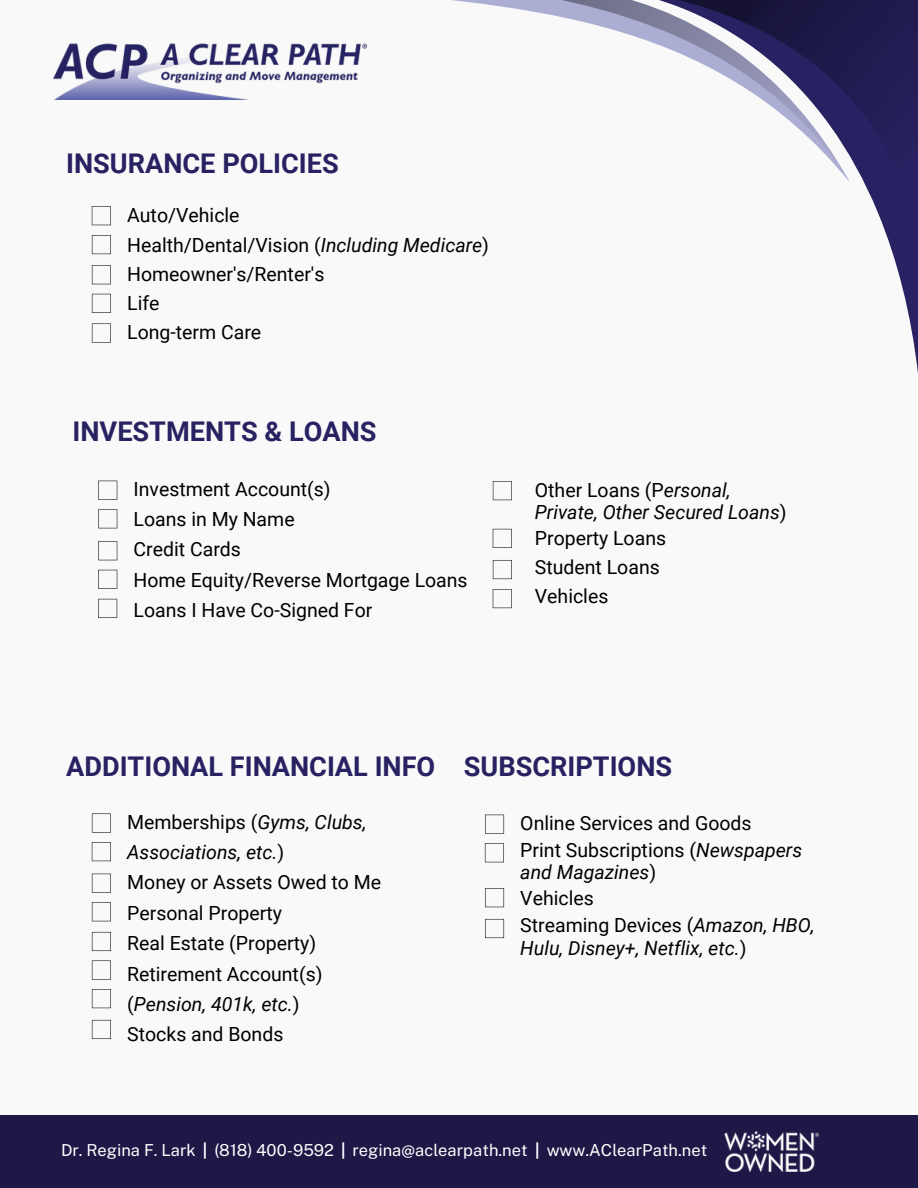
<style>
.page{position:relative;width:918px;height:1188px;background:#f9f9f9}
.page>*{position:absolute;margin:0;border:0;box-sizing:border-box;transform-origin:0 0}
.t1{font:700 27.15px "Roboto";color:#282262}
.t2{font:19.5px/30.3px "Roboto";color:#000}
.t3{font:italic 19.5px/21.3px "Roboto";color:#000}
.t4{font:16.5px "Public Sans";color:#fff}
.s1{font-style:italic}
.s2{font-style:normal}
.s3{font-weight:700}
</style>
<div class="page">
<svg style="left:888px;top:240px;width:30px;height:133px"></svg>
<svg style="left:850px;top:0;width:68px;height:240px;background:#3c376a"></svg>
<svg style="left:478px;top:0;width:372px;height:182px"></svg>
<svg style="left:92px;top:206px;width:19px;height:19px"></svg>
<svg style="left:92px;top:235px;width:19px;height:19px"></svg>
<svg style="left:92px;top:265px;width:19px;height:19px"></svg>
<svg style="left:92px;top:294px;width:19px;height:19px"></svg>
<svg style="left:92px;top:323px;width:19px;height:20px"></svg>
<img style="left:53px;top:43px;width:315px;height:56px">
<svg style="left:98px;top:481px;width:19px;height:19px"></svg>
<svg style="left:98px;top:509px;width:19px;height:19px"></svg>
<svg style="left:98px;top:541px;width:19px;height:19px"></svg>
<svg style="left:98px;top:570px;width:19px;height:19px"></svg>
<svg style="left:98px;top:599px;width:19px;height:19px"></svg>
<svg style="left:493px;top:481px;width:19px;height:19px"></svg>
<div style="left:0;top:1115px;width:918px;height:73px;background:#1d1846"></div>
<img style="left:724px;top:1131px;width:96px;height:42px">
<svg style="left:493px;top:529px;width:19px;height:19px"></svg>
<svg style="left:493px;top:560px;width:19px;height:19px"></svg>
<svg style="left:92px;top:814px;width:19px;height:19px"></svg>
<svg style="left:92px;top:842px;width:19px;height:19px"></svg>
<svg style="left:92px;top:874px;width:19px;height:19px"></svg>
<svg style="left:92px;top:902px;width:19px;height:19px"></svg>
<svg style="left:92px;top:932px;width:19px;height:19px"></svg>
<svg style="left:92px;top:961px;width:19px;height:19px"></svg>
<svg style="left:92px;top:989px;width:19px;height:19px"></svg>
<svg style="left:92px;top:1020px;width:19px;height:19px"></svg>
<svg style="left:493px;top:589px;width:19px;height:19px"></svg>
<svg style="left:485px;top:815px;width:19px;height:19px"></svg>
<svg style="left:485px;top:843px;width:19px;height:19px"></svg>
<svg style="left:485px;top:888px;width:19px;height:19px"></svg>
<svg style="left:485px;top:919px;width:19px;height:19px"></svg>
<p class="t1" style="left:66px;top:148px;width:274px">INSURANCE POLICIES</p>
<p class="t2" style="left:127px;top:201px;width:363px;line-height:29.2px">Auto/Vehicle<br>Health/Dental/Vision (<span class="s1">Including Medicare</span>)<br>Homeowner's/Renter's<br>Life<br>Long-term Care</p>
<h2 class="t1" style="left:73px;top:415px;width:306px">INVESTMENTS &amp; LOANS</h2>
<p class="t2" style="left:134px;top:474px;width:336px">Investment Account(s)<br>Loans in My Name<br>Credit Cards<br>Home Equity/Reverse Mortgage Loans<br>Loans I Have Co-Signed For</p>
<p class="t3" style="left:535px;top:480px;width:253px"><span class="s2">Other Loans (P</span>ersonal,<br>Private, Other Secured Loans<span class="s2">)</span></p>
<p class="t2" style="left:535px;top:523px;width:133px;line-height:29.2px">Property Loans<br>Student Loans<br>Vehicles</p>
<p class="t1" style="left:66px;top:751px;width:371px">ADDITIONAL FINANCIAL INFO</p>
<h1 class="t2" style="left:127px;top:807px;width:256px">Memberships (<span class="s1">Gyms, Clubs,<br>Associations, etc.</span>)<br>Money or Assets Owed to Me<br>Personal Property<br>Real Estate (Property)<br>Retirement Account(s) (<span class="s1">Pension, 401k, etc.</span>)<br>Stocks and Bonds</h1>
<p class="t1" style="left:464px;top:751px;width:210px">SUBSCRIPTIONS</p>
<p class="t2" style="left:520px;top:810px;width:283px;line-height:27px">Online Services and Goods<br>Print Subscriptions (<span class="s1">Newspapers</span></p>
<p class="t2" style="left:520px;top:860px;width:296px;line-height:26.4px"><span class="s1">and Magazines</span>)<br>Vehicles<br>Streaming Devices (<span class="s1">Amazon, HBO,</span></p>
<p class="t3" style="left:520px;top:937px;width:228px">Hulu, Disney+, Netflix, etc.<span class="s2">)</span></p>
<p class="t4" style="left:61px;top:1140px;width:648px">Dr. Regina F. Lark <span class="s3">|</span> (818) 400-9592 <span class="s3">|</span> regina@aclearpath.net <span class="s3">|</span> www.AClearPath.net</p>
</div>
